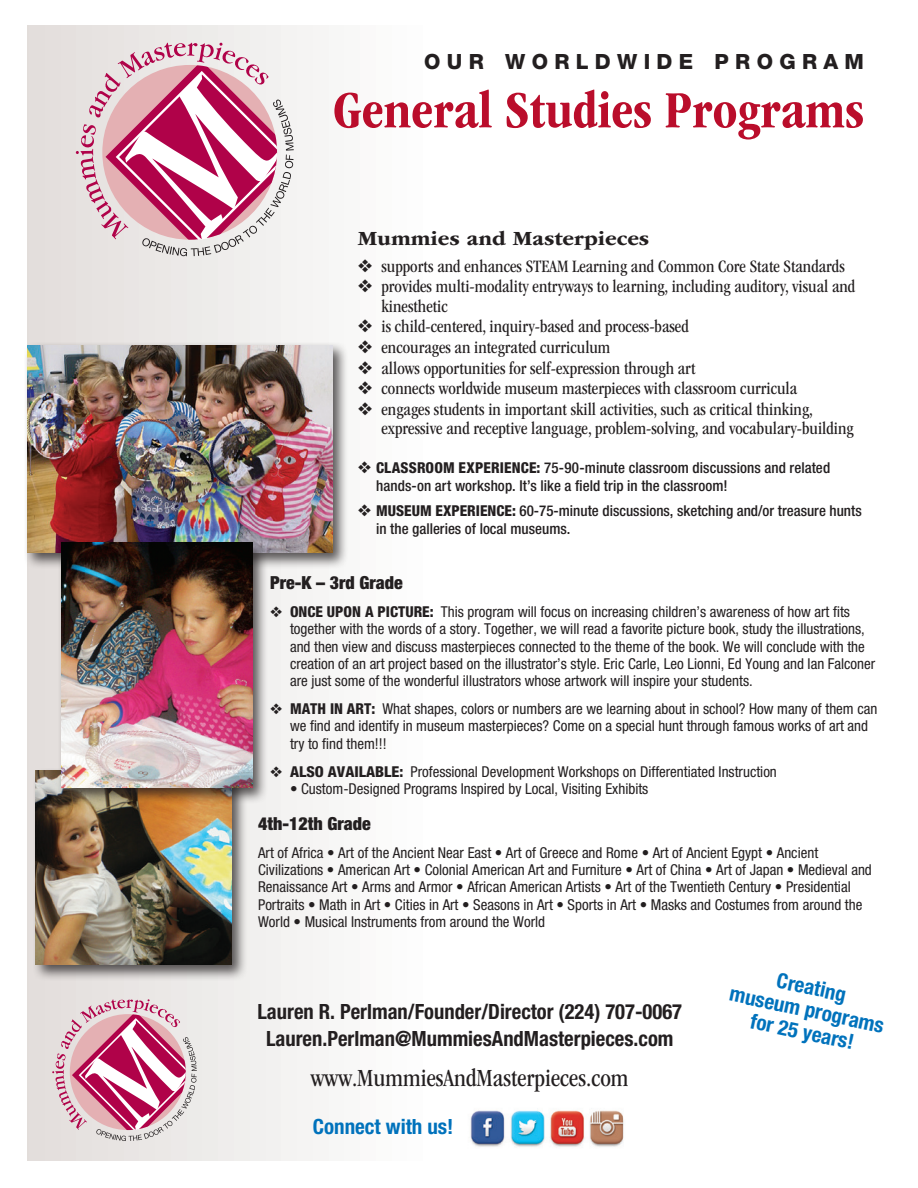
<style>
.page{position:relative;width:918px;height:1188px;background:#fff}
.page>*{position:absolute;margin:0;border:0;box-sizing:border-box;transform-origin:0 0}
.t1{font:700 condensed 54px "ITC Garamond Std";color:#ba0d2b}
.t2{font:condensed 25.5px "ITC Garamond Std";color:#231f20}
.t3{font:700 condensed 21px/27px "Helvetica Neue LT Std";color:#231f20;text-align:center}
.t4{font:700 condensed 21px/22.5px "Helvetica Neue LT Std";color:#0072bc;text-align:center}
.t5{font:700 21px "ITC Garamond Std";color:#231f20;scale:1.05 1}
.t6{font:800 21px "Helvetica Neue LT Std";letter-spacing:.3em;color:#231f20}
.t7{font:condensed 18px/19.5px "ITC Garamond Std";color:#231f20}
.t8{font:900 condensed 18px "Helvetica Neue LT Std";color:#231f20}
.t9{font:condensed 15px/17.2px "Helvetica Neue LT Std";color:#231f20}
.t10{font:500 condensed 15px/18px "Helvetica Neue LT Std";color:#231f20}
.s1{font-weight:800}
</style>
<div class="page">
<div style="left:27px;top:26px;width:402px;height:1135px;background:linear-gradient(to right,#e2dddb,#fdfefe)"></div>
<div style="left:32px;top:767px;width:216px;height:214px;background:#231f20;opacity:.75"></div>
<img style="left:36px;top:771px;width:195px;height:194px">
<div style="left:23px;top:342px;width:326px;height:227px;background:#231f20;opacity:.75"></div>
<img style="left:27px;top:345px;width:305px;height:208px">
<svg style="left:52px;top:999px;width:145px;height:142px"></svg>
<svg style="left:76px;top:43px;width:218px;height:213px"></svg>
<img style="left:470px;top:1110px;width:154px;height:37px">
<div style="left:58px;top:539px;width:211px;height:265px;background:#231f20;opacity:.75"></div>
<img style="left:61px;top:543px;width:191px;height:245px">
<h3 class="t6" style="left:424px;top:49px;width:441px">OUR WORLDWIDE PROGRAM</h3>
<h1 class="t1" style="left:333px;top:80px;width:532px">General Studies Programs</h1>
<h3 class="t5" style="left:358px;top:227px;width:279px">Mummies and Masterpieces</h3>
<p class="t7" style="left:358px;top:256px;width:489px">❖ supports and enhances STEAM Learning and Common Core State Standards</p>
<p class="t7" style="left:382px;top:277px;width:475px;text-indent:-24px">❖ provides multi-modality entryways to learning, including auditory, visual and kinesthetic</p>
<p class="t7" style="left:358px;top:317px;width:333px">❖ is child-centered, inquiry-based and process-based</p>
<p class="t7" style="left:358px;top:338px;width:254px">❖ encourages an integrated curriculum</p>
<p class="t7" style="left:358px;top:358px;width:339px">❖ allows opportunities for self-expression through art</p>
<p class="t7" style="left:358px;top:379px;width:441px">❖ connects worldwide museum masterpieces with classroom curricula</p>
<p class="t7" style="left:382px;top:399px;width:474px;text-indent:-24px">❖ engages students in important skill activities, such as critical thinking, expressive and receptive language, problem-solving, and vocabulary-building</p>
<p class="t10" style="left:376px;top:459px;width:456px;text-indent:-18px">❖ <span class="s1">CLASSROOM EXPERIENCE:</span> 75-90-minute classroom discussions and related hands-on art workshop. It’s like a field trip in the classroom!</p>
<p class="t10" style="left:376px;top:501px;width:487px;text-indent:-18px">❖ <span class="s1">MUSEUM EXPERIENCE:</span> 60-75-minute discussions, sketching and/or treasure hunts in the galleries of local museums.</p>
<p class="t8" style="left:270px;top:572px;width:134px">Pre-K – 3rd Grade</p>
<p class="t9" style="left:290px;top:603px;width:587px;text-indent:-20px">❖ <span class="s1">ONCE UPON A PICTURE:</span> This program will focus on increasing children’s awareness of how art fits together with the words of a story. Together, we will read a favorite picture book, study the illustrations, and then view and discuss masterpieces connected to the theme of the book. We will conclude with the creation of an art project based on the illustrator’s style. Eric Carle, Leo Lionni, Ed Young and Ian Falconer are just some of the wonderful illustrators whose artwork will inspire your students.</p>
<p class="t9" style="left:290px;top:700px;width:589px;text-indent:-20px">❖ <span class="s1">MATH IN ART:</span> What shapes, colors or numbers are we learning about in school? How many of them can we find and identify in museum masterpieces? Come on a special hunt through famous works of art and try to find them!!!</p>
<p class="t9" style="left:270px;top:763px;width:508px">❖ <span class="s1">ALSO AVAILABLE:</span> Professional Development Workshops on Differentiated Instruction</p>
<p class="t9" style="left:290px;top:780px;width:360px">• Custom-Designed Programs Inspired by Local, Visiting Exhibits</p>
<p class="t8" style="left:258px;top:812px;width:114px">4th-12th Grade</p>
<p class="t9" style="left:258px;top:844px;width:615px">Art of Africa • Art of the Ancient Near East • Art of Greece and Rome • Art of Ancient Egypt • Ancient Civilizations • American Art • Colonial American Art and Furniture • Art of China • Art of Japan • Medieval and Renaissance Art • Arms and Armor • African American Artists • Art of the Twentieth Century • Presidential Portraits • Math in Art • Cities in Art • Seasons in Art • Sports in Art • Masks and Costumes from around the World • Musical Instruments from around the World</p>
<h3 class="t3" style="left:257px;top:997px;width:426px">Lauren R. Perlman/Founder/Director (224) 707-0067<br>Lauren.Perlman@MummiesAndMasterpieces.com</h3>
<h2 class="t2" style="left:311px;top:1064px;width:319px">www.MummiesAndMasterpieces.com</h2>
<h3 class="t4" style="left:313px;top:1115px;width:142px">Connect with us!</h3>
<h3 class="t4" style="left:737px;top:960px;width:159px;rotate:12deg">Creating<br>museum programs for 25 years!</h3>
</div>
